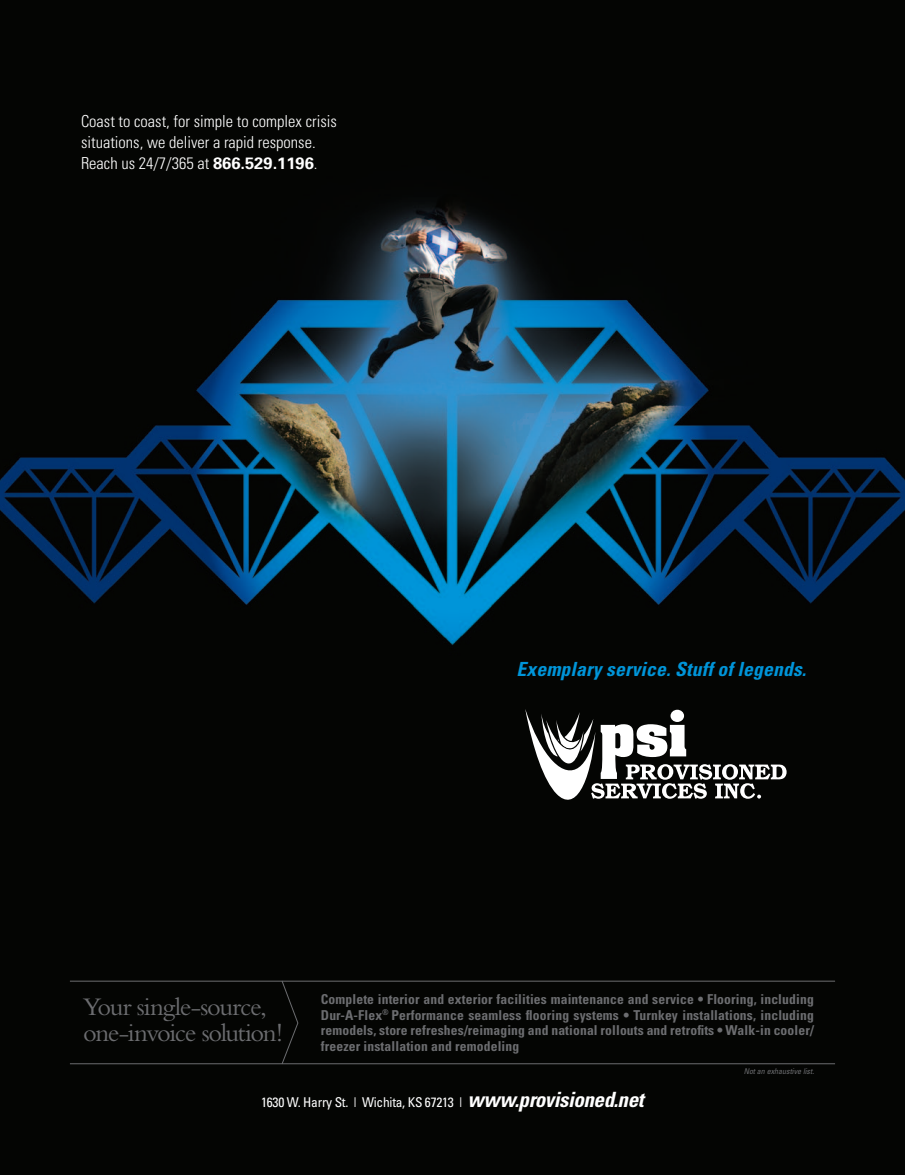
<style>
.page{position:relative;width:905px;height:1175px;background:#fff}
.page>*{position:absolute;margin:0;border:0;box-sizing:border-box;transform-origin:0 0}
.t1{font:26.4px/26.4px "Bembo";letter-spacing:-.055em;color:#6c6d70}
.t2{font:italic 700 condensed 19.5px "Univers";letter-spacing:.01em;color:#0095d9}
.t3{font:300 condensed 16.5px/21px "Univers";color:#fff}
.t4{font:700 condensed 13.65px/15.9px "Univers";letter-spacing:.01em;color:#6c6d70;text-align:justify}
.t5{font:condensed 13.5px "Univers";letter-spacing:-.02em;color:#fff}
.t6{font:italic condensed 7.95px "Univers";color:#6c6d70}
.s1{font-weight:700;font-stretch:normal}
.s2{font-weight:700;font-style:italic;font-size:21px}
</style>
<div class="page">
<img style="left:0;top:0;width:904px;height:1174px">
<hr style="left:70px;top:980px;width:765px;height:1px;background:#6c6d70">
<hr style="left:70px;top:1063px;width:765px;height:1px;background:#6c6d70">
<svg style="left:281px;top:980px;width:18px;height:85px"></svg>
<svg style="left:525px;top:709px;width:261px;height:103px"></svg>
<p class="t3" style="left:81px;top:111px;width:257px">Coast to coast, for simple to complex crisis situations, we deliver a rapid response.<br>Reach us 24/7/365 at <span class="s1">866.529.1196</span>.</p>
<p class="t2" style="left:516px;top:657px;width:291px">Exemplary service. Stuff of legends.</p>
<p class="t4" style="left:321px;top:990px;width:494px">Complete interior and exterior facilities maintenance and service • Flooring, including Dur-A-Flex<sup>®</sup> Performance seamless flooring systems • Turnkey installations, including remodels, store refreshes/reimaging and national rollouts and retrofits • Walk-in cooler/ freezer installation and remodeling</p>
<p class="t5" style="left:261px;top:1093px;width:384px">1630 W. Harry St. | Wichita, KS 67213 | <span class="s2">www.provisioned.net</span></p>
<p class="t1" style="left:83px;top:992px;width:201px">Your single-source, one-invoice solution!</p>
<p class="t6" style="left:743px;top:1066px;width:72px">Not an exhaustive list.</p>
</div>
